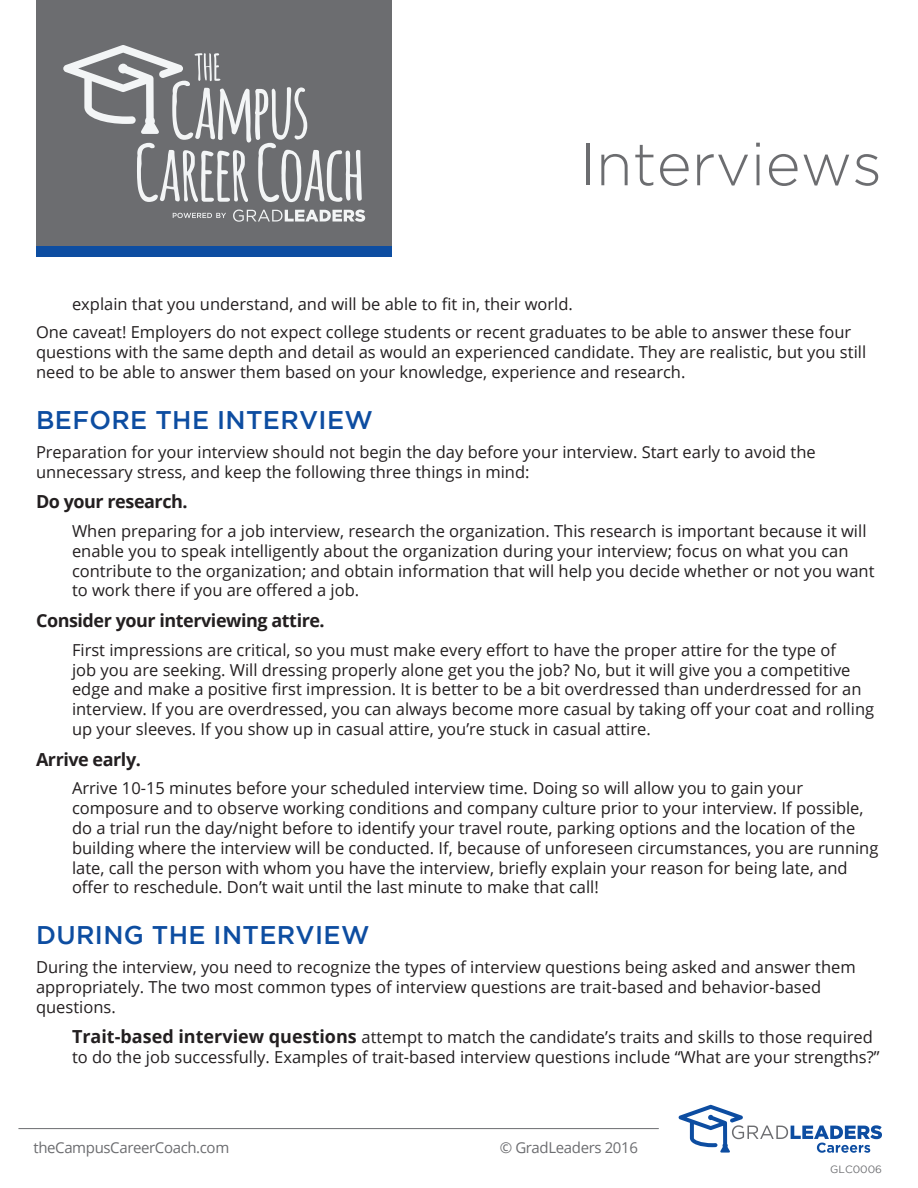
<style>
.page{position:relative;width:918px;height:1188px;background:#fff}
.page>*{position:absolute;margin:0;border:0;box-sizing:border-box;transform-origin:0 0}
.t1{font:300 60px "Gotham";color:#6c6d70}
.Sub_Head{font:500 25.5px "Gotham";letter-spacing:.015em;color:#0d4da1}
.Paragraph_Header{font:700 18px "Open Sans";letter-spacing:-.025em;color:#231f20}
.Body_Copy{font:16.5px/19.8px "Open Sans";color:#231f20}
.t2{font:15px "Open Sans";letter-spacing:-.025em;color:#6c6d70}
.t3{font:10.5px "Gotham";color:#6c6d70}
.s1{font-weight:700;font-size:18px}
</style>
<div class="page">
<div style="left:36px;top:0;width:356px;height:246px;background:#6c6d70"></div>
<div style="left:36px;top:246px;width:356px;height:10px;background:#0d4da1"></div>
<hr style="left:18px;top:1128px;width:641px;height:1px;background:#6c6d70">
<svg style="left:233px;top:210px;width:132px;height:12px"></svg>
<svg style="left:173px;top:213px;width:53px;height:5px"></svg>
<svg style="left:63px;top:45px;width:299px;height:157px"></svg>
<svg style="left:679px;top:1105px;width:203px;height:48px"></svg>
<h1 class="t1" style="left:579px;top:131px;width:304px">Interviews</h1>
<p class="Body_Copy" style="left:72px;top:293px;width:502px">explain that you understand, and will be able to fit in, their world.</p>
<p class="Body_Copy" style="left:36px;top:322px;width:832px">One caveat! Employers do not expect college students or recent graduates to be able to answer these four questions with the same depth and detail as would an experienced candidate. They are realistic, but you still need to be able to answer them based on your knowledge, experience and research.</p>
<p class="Sub_Head" style="left:36px;top:406px;width:338px">BEFORE THE INTERVIEW</p>
<p class="Body_Copy" style="left:36px;top:442px;width:781px">Preparation for your interview should not begin the day before your interview. Start early to avoid the unnecessary stress, and keep the following three things in mind:</p>
<p class="Paragraph_Header" style="left:36px;top:489px;width:153px">Do your research.</p>
<p class="Body_Copy" style="left:72px;top:521px;width:804px">When preparing for a job interview, research the organization. This research is important because it will enable you to speak intelligently about the organization during your interview; focus on what you can contribute to the organization; and obtain information that will help you decide whether or not you want to work there if you are offered a job.</p>
<p class="Paragraph_Header" style="left:36px;top:608px;width:290px">Consider your interviewing attire.</p>
<p class="Body_Copy" style="left:72px;top:640px;width:804px">First impressions are critical, so you must make every effort to have the proper attire for the type of<br>job you are seeking. Will dressing properly alone get you the job? No, but it will give you a competitive edge and make a positive first impression. It is better to be a bit overdressed than underdressed for an interview. If you are overdressed, you can always become more casual by taking off your coat and rolling up your sleeves. If you show up in casual attire, you’re stuck in casual attire.</p>
<p class="Paragraph_Header" style="left:36px;top:746px;width:106px">Arrive early.</p>
<p class="Body_Copy" style="left:72px;top:778px;width:808px">Arrive 10-15 minutes before your scheduled interview time. Doing so will allow you to gain your composure and to observe working conditions and company culture prior to your interview. If possible, do a trial run the day/night before to identify your travel route, parking options and the location of the building where the interview will be conducted. If, because of unforeseen circumstances, you are running late, call the person with whom you have the interview, briefly explain your reason for being late, and offer to reschedule. Don’t wait until the last minute to make that call!</p>
<p class="Sub_Head" style="left:36px;top:921px;width:335px">DURING THE INTERVIEW</p>
<p class="Body_Copy" style="left:36px;top:957px;width:821px">During the interview, you need to recognize the types of interview questions being asked and answer them appropriately. The two most common types of interview questions are trait-based and behavior-based questions.</p>
<p class="Body_Copy" style="left:72px;top:1027px;width:809px"><span class="s1">Trait-based interview questions</span> attempt to match the candidate’s traits and skills to those required to do the job successfully. Examples of trait-based interview questions include “What are your strengths?”</p>
<p class="t2" style="left:33px;top:1138px;width:197px">theCampusCareerCoach.com</p>
<p class="t2" style="left:500px;top:1138px;width:140px">© GradLeaders 2016</p>
<p class="t3" style="left:830px;top:1164px;width:53px">GLC0006</p>
</div>
